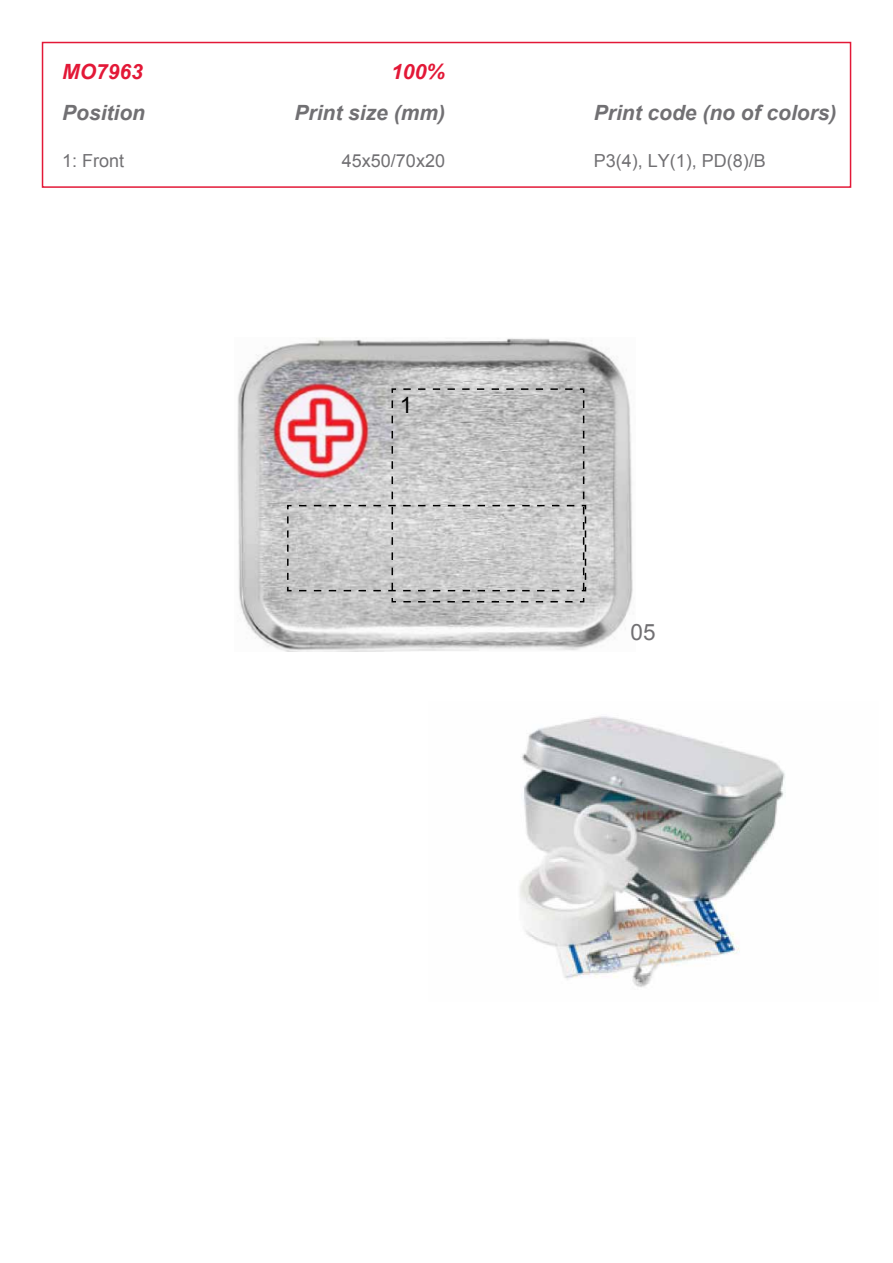
<style>
.page{position:relative;width:893px;height:1263px;background:#fff}
.page>*{position:absolute;margin:0;border:0;box-sizing:border-box;transform-origin:0 0}
.t1{font:22.5px "Arial";color:#717073}
.t2{font:22.5px "Arial";color:#000}
.t3{font:italic 700 21px "Arial";color:#717073}
.t4{font:italic 700 21px "Arial";color:#e31837}
.t5{font:18px "Arial";color:#717073}
</style>
<div class="page">
<div style="left:42px;top:42px;width:809px;height:146px;border:2px solid #e31837"></div>
<img style="left:520px;top:716px;width:266px;height:272px">
<img style="left:237px;top:338px;width:396px;height:314px">
<svg style="left:286px;top:388px;width:301px;height:215px;background:#c7bfc0"></svg>
<p class="t4" style="left:62px;top:57px;width:82px">MO7963</p>
<p class="t4" style="left:391px;top:57px;width:55px">100%</p>
<p class="t3" style="left:62px;top:99px;width:84px">Position</p>
<p class="t3" style="left:294px;top:99px;width:152px">Print size (mm)</p>
<p class="t3" style="left:594px;top:99px;width:244px">Print code (no of colors)</p>
<p class="t5" style="left:62px;top:149px;width:64px">1: Front</p>
<p class="t5" style="left:342px;top:149px;width:105px">45x50/70x20</p>
<p class="t5" style="left:594px;top:149px;width:174px">P3(4), LY(1), PD(8)/B</p>
<p class="t2" style="left:400px;top:390px;width:14px">1</p>
<p class="t1" style="left:630px;top:618px;width:27px">05</p>
</div>
